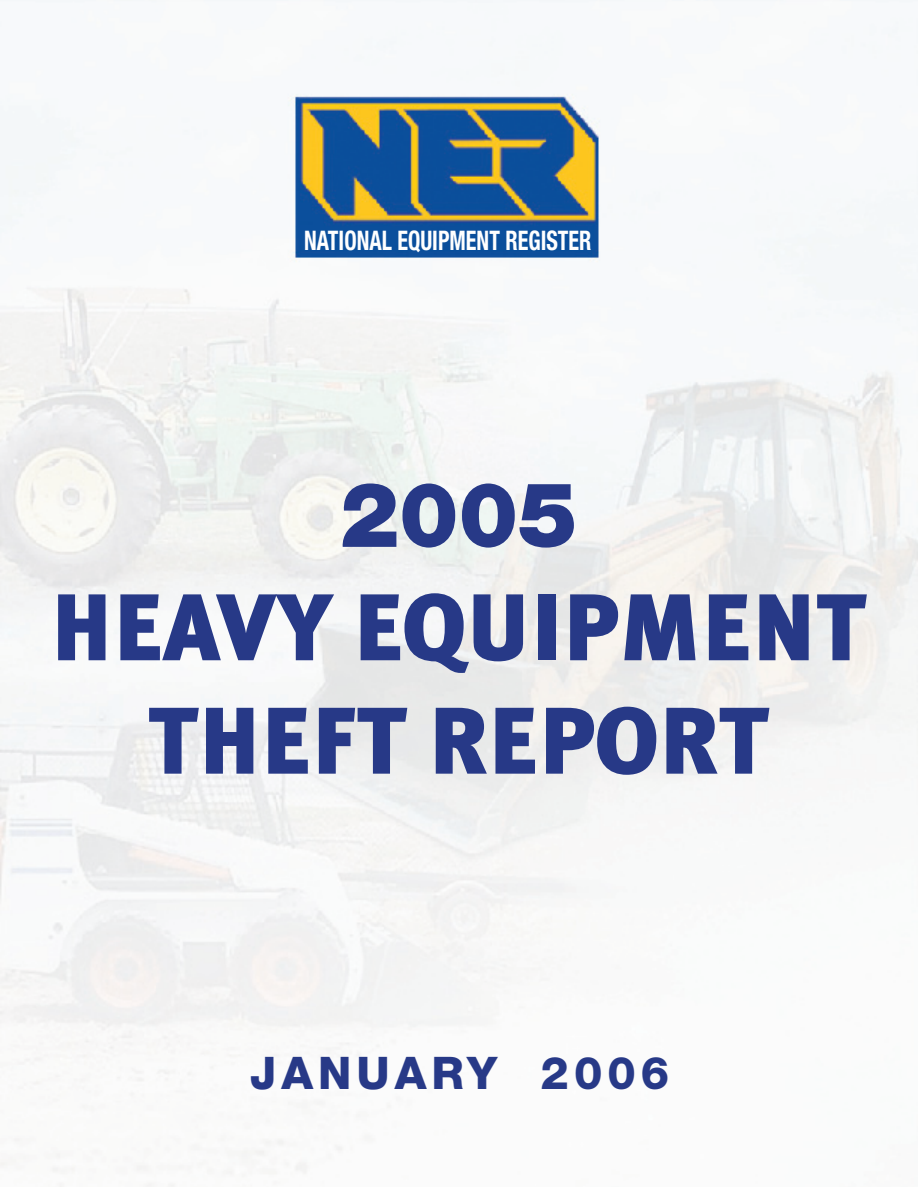
<style>
.page{position:relative;width:918px;height:1188px;background:#fff}
.page>*{position:absolute;margin:0;border:0;box-sizing:border-box;transform-origin:0 0}
.t1{font:900 94.5px/113.4px "Meta Plus";color:#273987;text-align:center}
.t2{font:900 90px "Helvetica Neue";color:#273987}
.t3{font:800 45px "Helvetica Neue";letter-spacing:.11em;color:#273987}
.t4{font:700 condensed 27px "Helvetica Neue";color:#fff;scale:.82 1}
</style>
<div class="page">
<img style="left:0;top:0;width:918px;height:1186px">
<p class="t4" style="left:304px;top:224px;width:352px">NATIONAL EQUIPMENT REGISTER</p>
<p class="t2" style="left:340px;top:461px;width:240px">2005</p>
<p class="t1" style="left:51px;top:571px;width:817px">HEAVY EQUIPMENT<br>THEFT REPORT</p>
<p class="t3" style="left:250px;top:1046px;width:421px">JANUARY 2006</p>
</div>
